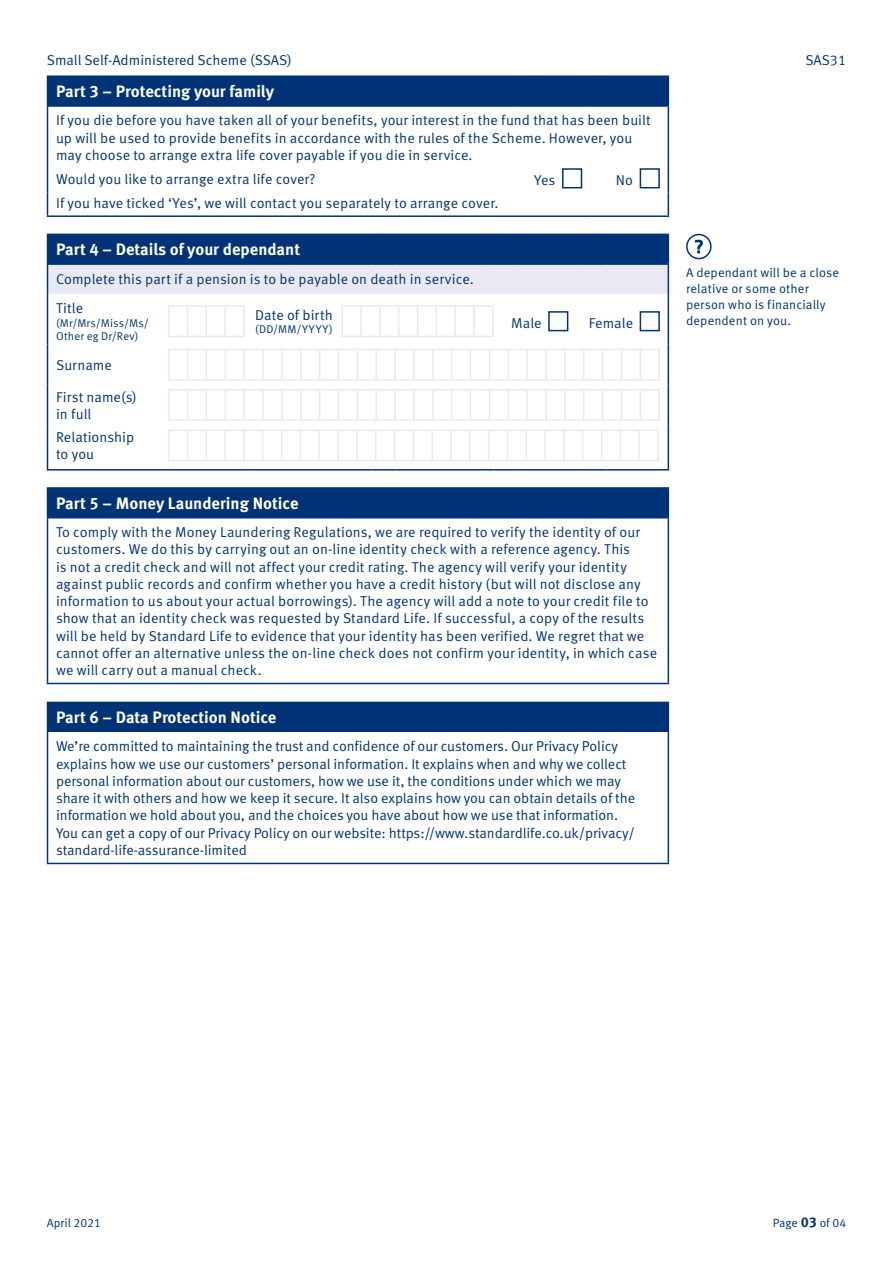
<style>
.page{position:relative;width:893px;height:1263px;background:#fff}
.page>*{position:absolute;margin:0;border:0;box-sizing:border-box;transform-origin:0 0}
.t1{font:700 16.5px "Meta Standard Life Pro TF";color:#fff}
.t2{font:14.25px/17.2px "Meta Standard Life Pro TF Norm";color:#003375}
.t3{font:12.75px/15.8px "Meta Standard Life Pro TF Norm";letter-spacing:.01em;color:#003375}
.t4{font:12px "Meta Standard Life Pro TF Norm";color:#003375}
.t5{font:11.25px/13.5px "Meta Standard Life Pro TF Norm";letter-spacing:.02em;color:#003375}
.s1{font-family:"Meta Standard Life Pro TF";font-weight:700;font-size:14.25px}
</style>
<div class="page">
<div style="left:48px;top:76px;width:620px;height:30px;background:#003375"></div>
<svg style="left:48px;top:107px;width:620px;height:108px"></svg>
<svg style="left:668px;top:77px;width:1px;height:28px"></svg>
<hr style="left:47px;top:75px;width:466px;height:2px;background:#003375">
<svg style="left:47px;top:77px;width:1px;height:28px"></svg>
<hr style="left:513px;top:75px;width:78px;height:2px;background:#003375">
<hr style="left:591px;top:75px;width:78px;height:2px;background:#003375">
<hr style="left:47px;top:105px;width:466px;height:2px;background:#003375">
<hr style="left:47px;top:107px;width:1px;height:57px;background:#003375">
<hr style="left:513px;top:105px;width:78px;height:2px;background:#003375">
<hr style="left:591px;top:105px;width:78px;height:2px;background:#003375">
<hr style="left:668px;top:107px;width:1px;height:57px;background:#003375">
<svg style="left:668px;top:164px;width:1px;height:51px"></svg>
<svg style="left:47px;top:164px;width:1px;height:51px"></svg>
<hr style="left:47px;top:215px;width:466px;height:2px;background:#003375">
<hr style="left:513px;top:215px;width:78px;height:2px;background:#003375">
<hr style="left:591px;top:215px;width:78px;height:2px;background:#003375">
<div style="left:562px;top:168px;width:20px;height:20px;background:#fff;border:2px solid #003375"></div>
<div style="left:640px;top:168px;width:20px;height:20px;background:#fff;border:2px solid #003375"></div>
<div style="left:48px;top:234px;width:620px;height:30px;background:#003375"></div>
<div style="left:48px;top:264px;width:620px;height:30px;background:#e8e9f2"></div>
<svg style="left:48px;top:294px;width:620px;height:175px"></svg>
<hr style="left:668px;top:344px;width:1px;height:41px;background:#003375">
<hr style="left:668px;top:385px;width:1px;height:40px;background:#003375">
<hr style="left:668px;top:425px;width:1px;height:44px;background:#003375">
<svg style="left:668px;top:235px;width:1px;height:59px"></svg>
<hr style="left:47px;top:234px;width:121px;height:1px;background:#003375">
<hr style="left:606px;top:234px;width:63px;height:1px;background:#003375">
<hr style="left:47px;top:294px;width:1px;height:50px;background:#003375">
<hr style="left:47px;top:344px;width:1px;height:41px;background:#003375">
<hr style="left:47px;top:385px;width:1px;height:40px;background:#003375">
<hr style="left:47px;top:425px;width:1px;height:44px;background:#003375">
<hr style="left:668px;top:294px;width:1px;height:50px;background:#003375">
<hr style="left:47px;top:263px;width:121px;height:2px;background:#003375">
<svg style="left:47px;top:235px;width:1px;height:59px"></svg>
<hr style="left:168px;top:263px;width:87px;height:2px;background:#003375">
<hr style="left:255px;top:263px;width:38px;height:2px;background:#003375">
<hr style="left:293px;top:263px;width:79px;height:2px;background:#003375">
<hr style="left:372px;top:263px;width:25px;height:2px;background:#003375">
<hr style="left:397px;top:263px;width:91px;height:2px;background:#003375">
<hr style="left:493px;top:263px;width:20px;height:2px;background:#003375">
<hr style="left:513px;top:263px;width:64px;height:2px;background:#003375">
<hr style="left:577px;top:263px;width:29px;height:2px;background:#003375">
<hr style="left:606px;top:263px;width:63px;height:2px;background:#003375">
<hr style="left:47px;top:469px;width:121px;height:2px;background:#003375">
<hr style="left:168px;top:469px;width:87px;height:2px;background:#003375">
<hr style="left:255px;top:469px;width:38px;height:2px;background:#003375">
<hr style="left:293px;top:469px;width:79px;height:2px;background:#003375">
<hr style="left:372px;top:469px;width:25px;height:2px;background:#003375">
<hr style="left:397px;top:469px;width:91px;height:2px;background:#003375">
<hr style="left:493px;top:469px;width:20px;height:2px;background:#003375">
<hr style="left:513px;top:469px;width:64px;height:2px;background:#003375">
<hr style="left:577px;top:469px;width:29px;height:2px;background:#003375">
<hr style="left:606px;top:469px;width:63px;height:2px;background:#003375">
<svg style="left:168px;top:305px;width:77px;height:32px"></svg>
<svg style="left:341px;top:305px;width:153px;height:32px"></svg>
<div style="left:548px;top:311px;width:20px;height:20px;background:#fff;border:2px solid #003375"></div>
<div style="left:640px;top:311px;width:20px;height:20px;background:#fff;border:2px solid #003375"></div>
<svg style="left:168px;top:349px;width:492px;height:31px"></svg>
<svg style="left:168px;top:389px;width:492px;height:32px"></svg>
<svg style="left:168px;top:429px;width:491px;height:32px"></svg>
<hr style="left:638px;top:431px;width:2px;height:29px;background:#e8e9f2">
<div style="left:48px;top:488px;width:620px;height:30px;background:#003375"></div>
<svg style="left:668px;top:489px;width:1px;height:28px"></svg>
<hr style="left:47px;top:487px;width:622px;height:2px;background:#003375">
<svg style="left:47px;top:489px;width:1px;height:28px"></svg>
<hr style="left:47px;top:517px;width:622px;height:1px;background:#003375">
<hr style="left:47px;top:518px;width:1px;height:165px;background:#003375">
<hr style="left:668px;top:518px;width:1px;height:165px;background:#003375">
<hr style="left:47px;top:683px;width:622px;height:1px;background:#003375">
<div style="left:686px;top:234px;width:26px;height:25px;border:2px solid #003375;border-radius:50%"></div>
<svg style="left:695px;top:240px;width:8px;height:13px"></svg>
<div style="left:48px;top:702px;width:620px;height:30px;background:#003375"></div>
<hr style="left:47px;top:702px;width:622px;height:1px;background:#003375">
<svg style="left:47px;top:703px;width:1px;height:29px"></svg>
<svg style="left:668px;top:703px;width:1px;height:29px"></svg>
<hr style="left:47px;top:732px;width:1px;height:131px;background:#003375">
<hr style="left:668px;top:732px;width:1px;height:131px;background:#003375">
<hr style="left:47px;top:863px;width:622px;height:1px;background:#003375">
<p class="t2" style="left:47px;top:50px;width:247px">Small Self-Administered Scheme (SSAS)</p>
<p class="t2" style="left:805px;top:50px;width:42px">SAS31</p>
<p class="t1" style="left:56px;top:79px;width:220px">Part 3 − Protecting your family</p>
<p class="t2" style="left:56px;top:111px;width:596px">If you die before you have taken all of your benefits, your interest in the fund that has been built up will be used to provide benefits in accordance with the rules of the Scheme. However, you may choose to arrange extra life cover payable if you die in service.</p>
<p class="t2" style="left:56px;top:169px;width:261px">Would you like to arrange extra life cover?</p>
<p class="t2" style="left:534px;top:171px;width:23px">Yes</p>
<p class="t2" style="left:616px;top:171px;width:19px">No</p>
<p class="t2" style="left:56px;top:193px;width:444px">If you have ticked ‘Yes’, we will contact you separately to arrange cover.</p>
<p class="t1" style="left:56px;top:237px;width:246px">Part 4 − Details of your dependant</p>
<p class="t2" style="left:56px;top:264px;width:419px;line-height:28.8px">Complete this part if a pension is to be payable on death in service.<br>Title</p>
<p class="t5" style="left:56px;top:315px;width:94px">(Mr/Mrs/Miss/Ms/<br>Other eg Dr/Rev)</p>
<p class="t2" style="left:255px;top:305px;width:79px">Date of birth</p>
<p class="t5" style="left:255px;top:322px;width:79px">(DD/MM/YYYY)</p>
<p class="t2" style="left:511px;top:314px;width:32px">Male</p>
<p class="t2" style="left:589px;top:314px;width:46px">Female</p>
<p class="t2" style="left:56px;top:355px;width:57px">Surname</p>
<p class="t2" style="left:56px;top:387px;width:82px">First name(s) in full</p>
<p class="t2" style="left:56px;top:428px;width:80px">Relationship to you</p>
<p class="t1" style="left:56px;top:491px;width:244px">Part 5 − Money Laundering Notice</p>
<p class="t2" style="left:56px;top:522px;width:603px">To comply with the Money Laundering Regulations, we are required to verify the identity of our customers. We do this by carrying out an on‑line identity check with a reference agency. This<br>is not a credit check and will not affect your credit rating. The agency will verify your identity against public records and confirm whether you have a credit history (but will not disclose any information to us about your actual borrowings). The agency will add a note to your credit file to show that an identity check was requested by Standard Life. If successful, a copy of the results will be held by Standard Life to evidence that your identity has been verified. We regret that we cannot offer an alternative unless the on‑line check does not confirm your identity, in which case we will carry out a manual check.</p>
<p class="t1" style="left:56px;top:705px;width:222px">Part 6 – Data Protection Notice</p>
<p class="t2" style="left:56px;top:737px;width:581px">We’re committed to maintaining the trust and confidence of our customers. Our Privacy Policy explains how we use our customers’ personal information. It explains when and why we collect personal information about our customers, how we use it, the conditions under which we may share it with others and how we keep it secure. It also explains how you can obtain details of the information we hold about you, and the choices you have about how we use that information.<br>You can get a copy of our Privacy Policy on our website: https://www.standardlife.co.uk/privacy/ standard-life-assurance-limited</p>
<p class="t3" style="left:686px;top:264px;width:155px">A dependant will be a close relative or some other person who is financially dependent on you.</p>
<p class="t4" style="left:47px;top:1214px;width:56px">April 2021</p>
<p class="t4" style="left:773px;top:1214px;width:75px">Page <span class="s1">03</span> of 04</p>
</div>
